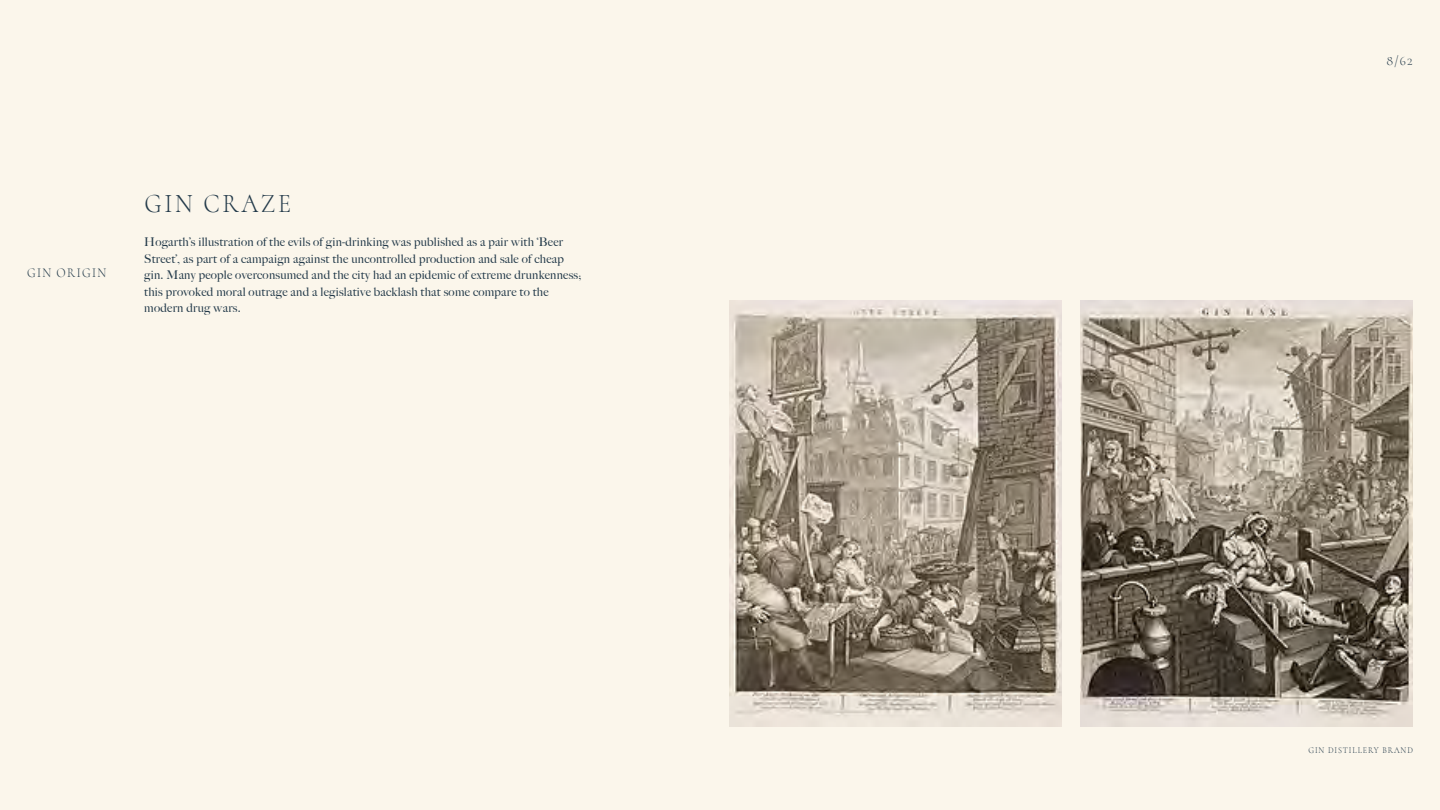
<style>
.page{position:relative;width:1440px;height:810px;background:#fbf6eb}
.page>*{position:absolute;margin:0;border:0;box-sizing:border-box;transform-origin:0 0}
.t1{font:300 27px "Cormorant Unicase";letter-spacing:.11em;color:#223949;scale:.9 1}
.t2{font:300 13.5px "Cormorant Unicase";letter-spacing:.11em;color:#223949;scale:.9 1}
.t3{font:500 12px/16.5px "Big Caslon";letter-spacing:.02em;color:#223949}
.t4{font:300 9px "Cormorant Unicase";letter-spacing:.11em;color:#223949;scale:.9 1}
</style>
<div class="page">
<img style="left:729px;top:300px;width:333px;height:427px">
<img style="left:1080px;top:300px;width:333px;height:427px">
<p class="t2" style="left:27px;top:265px;width:89px">GIN ORIGIN</p>
<h1 class="t1" style="left:144px;top:187px;width:164px">GIN CRAZE</h1>
<p class="t3" style="left:144px;top:233px;width:439px">Hogarth’s illustration of the evils of gin-drinking was published as a pair with ‘Beer Street’, as part of a campaign against the uncontrolled production and sale of cheap gin. Many people overconsumed and the city had an epidemic of extreme drunkenness; this provoked moral outrage and a legislative backlash that some compare to the modern drug wars.</p>
<p class="t2" style="left:1386px;top:53px;width:31px">8/62</p>
<p class="t4" style="left:1308px;top:744px;width:118px">GIN DISTILLERY BRAND</p>
</div>
